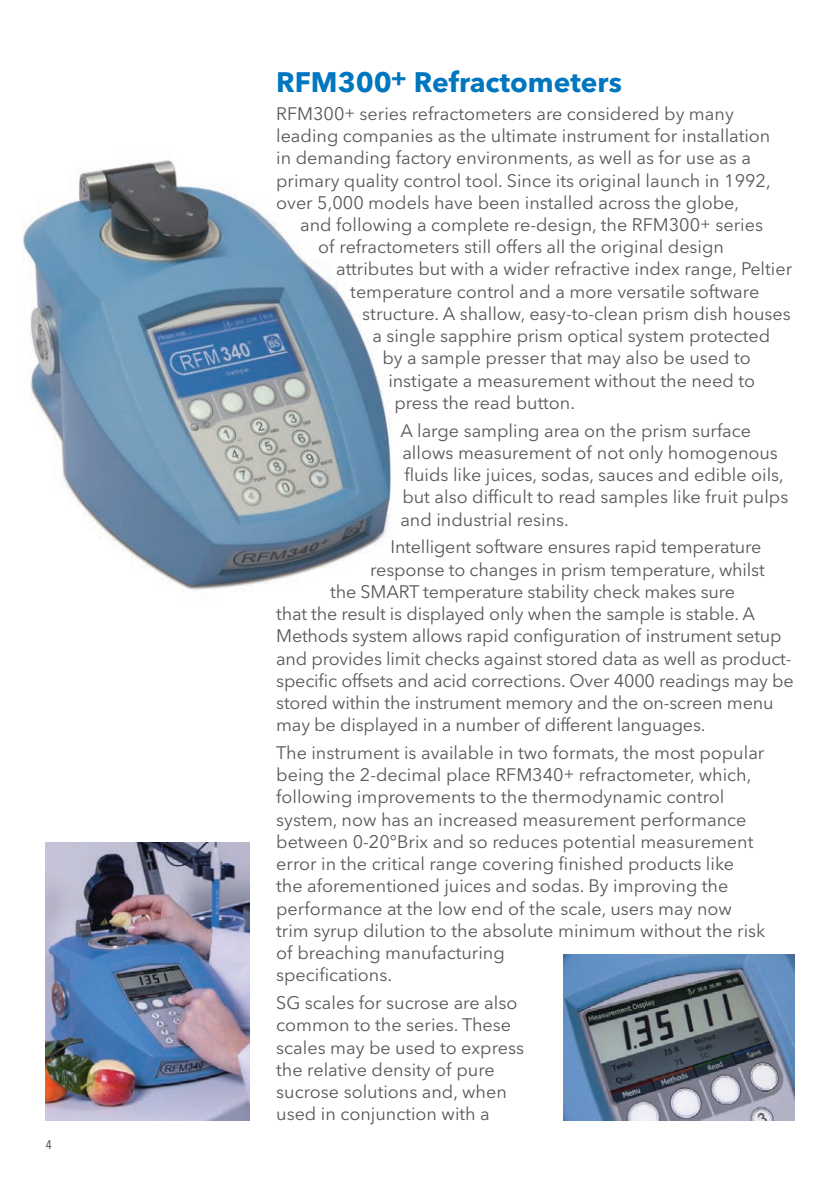
<style>
.page{position:relative;width:840px;height:1191px;background:#fff}
.page>*{position:absolute;margin:0;border:0;box-sizing:border-box;transform-origin:0 0}
.t1{font:700 28px "Avenir Next LT Pro";color:#0076be}
.t2{font:18px/22.2px "Avenir Next LT Pro";color:#57585a}
.Tables{font:condensed 16px "Avenir Next LT Pro";color:#57585a}
.s1{font-size:16px}
</style>
<div class="page">
<img style="left:23px;top:160px;width:368px;height:430px">
<img style="left:45px;top:842px;width:204px;height:278px">
<img style="left:563px;top:954px;width:231px;height:166px">
<p class="Tables" style="left:45px;top:1134px;width:8px">4</p>
<p class="t1" style="left:276px;top:65px;width:347px">RFM300<sup>+</sup> Refractometers</p>
<p class="t2" style="left:276px;top:103px;width:459px">RFM300<span class="s1">+</span> series refractometers are considered by many</p>
<p class="t2" style="left:276px;top:125px;width:495px">leading companies as the ultimate instrument for installation</p>
<p class="t2" style="left:276px;top:147px;width:476px">in demanding factory environments, as well as for use as a</p>
<p class="t2" style="left:276px;top:169px;width:495px">primary quality control tool. Since its original launch in 1992,</p>
<p class="t2" style="left:276px;top:191px;width:464px">over 5,000 models have been installed across the globe,</p>
<p class="t2" style="left:300px;top:214px;width:464px">and following a complete re-design, the RFM300<span class="s1">+</span> series</p>
<p class="t2" style="left:318px;top:236px;width:407px">of refractometers still offers all the original design</p>
<p class="t2" style="left:336px;top:258px;width:457px">attributes but with a wider refractive index range, Peltier</p>
<p class="t2" style="left:350px;top:280px;width:410px">temperature control and a more versatile software</p>
<p class="t2" style="left:362px;top:302px;width:430px">structure. A shallow, easy-to-clean prism dish houses</p>
<p class="t2" style="left:372px;top:325px;width:399px">a single sapphire prism optical system protected</p>
<p class="t2" style="left:382px;top:347px;width:370px">by a sample presser that may also be used to</p>
<p class="t2" style="left:388px;top:369px;width:368px">instigate a measurement without the need to</p>
<p class="t2" style="left:394px;top:391px;width:182px">press the read button.</p>
<p class="t2" style="left:400px;top:419px;width:389px">A large sampling area on the prism surface allows measurement of not only homogenous fluids like juices, sodas, sauces and edible oils, but also difficult to read samples like fruit pulps and industrial resins.</p>
<p class="t2" style="left:390px;top:536px;width:372px">Intelligent software ensures rapid temperature</p>
<p class="t2" style="left:370px;top:558px;width:396px">response to changes in prism temperature, whilst</p>
<p class="t2" style="left:330px;top:580px;width:406px">the SMART temperature stability check makes sure</p>
<p class="t2" style="left:276px;top:603px;width:480px">that the result is displayed only when the sample is stable. A</p>
<p class="t2" style="left:276px;top:625px;width:506px">Methods system allows rapid configuration of instrument setup</p>
<p class="t2" style="left:276px;top:647px;width:516px">and provides limit checks against stored data as well as product-</p>
<p class="t2" style="left:276px;top:669px;width:518px">specific offsets and acid corrections. Over 4000 readings may be</p>
<p class="t2" style="left:276px;top:691px;width:498px">stored within the instrument memory and the on-screen menu</p>
<p class="t2" style="left:276px;top:714px;width:430px">may be displayed in a number of different languages.</p>
<p class="t2" style="left:276px;top:741px;width:490px">The instrument is available in two formats, the most popular being the 2-decimal place RFM340<span class="s1">+</span> refractometer, which, following improvements to the thermodynamic control system, now has an increased measurement performance between 0-20°Brix and so reduces potential measurement error in the critical range covering finished products like<br>the aforementioned juices and sodas. By improving the performance at the low end of the scale, users may now trim syrup dilution to the absolute minimum without the risk of breaching manufacturing<br>specifications.</p>
<p class="t2" style="left:276px;top:991px;width:249px">SG scales for sucrose are also common to the series. These scales may be used to express the relative density of pure sucrose solutions and, when used in conjunction with a</p>
</div>
